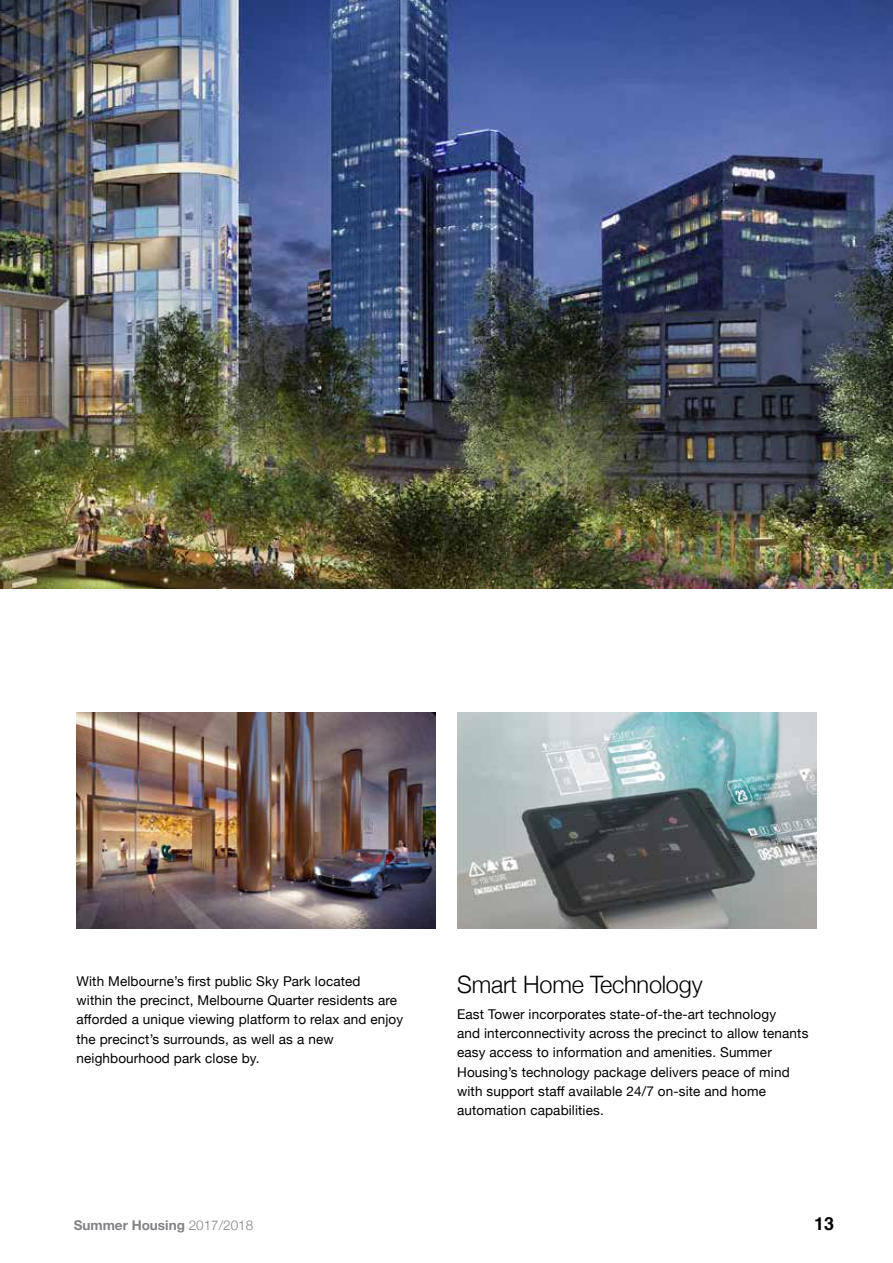
<style>
.page{position:relative;width:893px;height:1263px;background:#fff}
.page>*{position:absolute;margin:0;border:0;box-sizing:border-box;transform-origin:0 0}
.t1{font:300 24px "Helvetica Neue";letter-spacing:-.01em;color:#000}
.t2{font:700 18px "Helvetica";color:#000}
.t3{font:13.5px/19.2px "Helvetica Neue";letter-spacing:.01em;color:#000}
.t4{font:700 13.5px "Helvetica Neue";color:#808285}
.s1{font-weight:300}
</style>
<div class="page">
<img style="left:0;top:0;width:893px;height:589px">
<img style="left:457px;top:713px;width:359px;height:215px">
<img style="left:77px;top:713px;width:359px;height:215px">
<p class="t3" style="left:77px;top:972px;width:328px">With Melbourne’s first public Sky Park located<br>within the precinct, Melbourne Quarter residents are afforded a unique viewing platform to relax and enjoy the precinct’s surrounds, as well as a new neighbourhood park close by.</p>
<h1 class="t1" style="left:457px;top:965px;width:247px">Smart Home Technology</h1>
<p class="t3" style="left:457px;top:1005px;width:353px">East Tower incorporates state-of-the-art technology<br>and interconnectivity across the precinct to allow tenants easy access to information and amenities. Summer Housing’s technology package delivers peace of mind with support staff available 24/7 on-site and home automation capabilities.</p>
<p class="t4" style="left:74px;top:1214px;width:181px">Summer Housing <span class="s1">2017/2018</span></p>
<h2 class="t2" style="left:814px;top:1209px;width:22px">13</h2>
</div>
